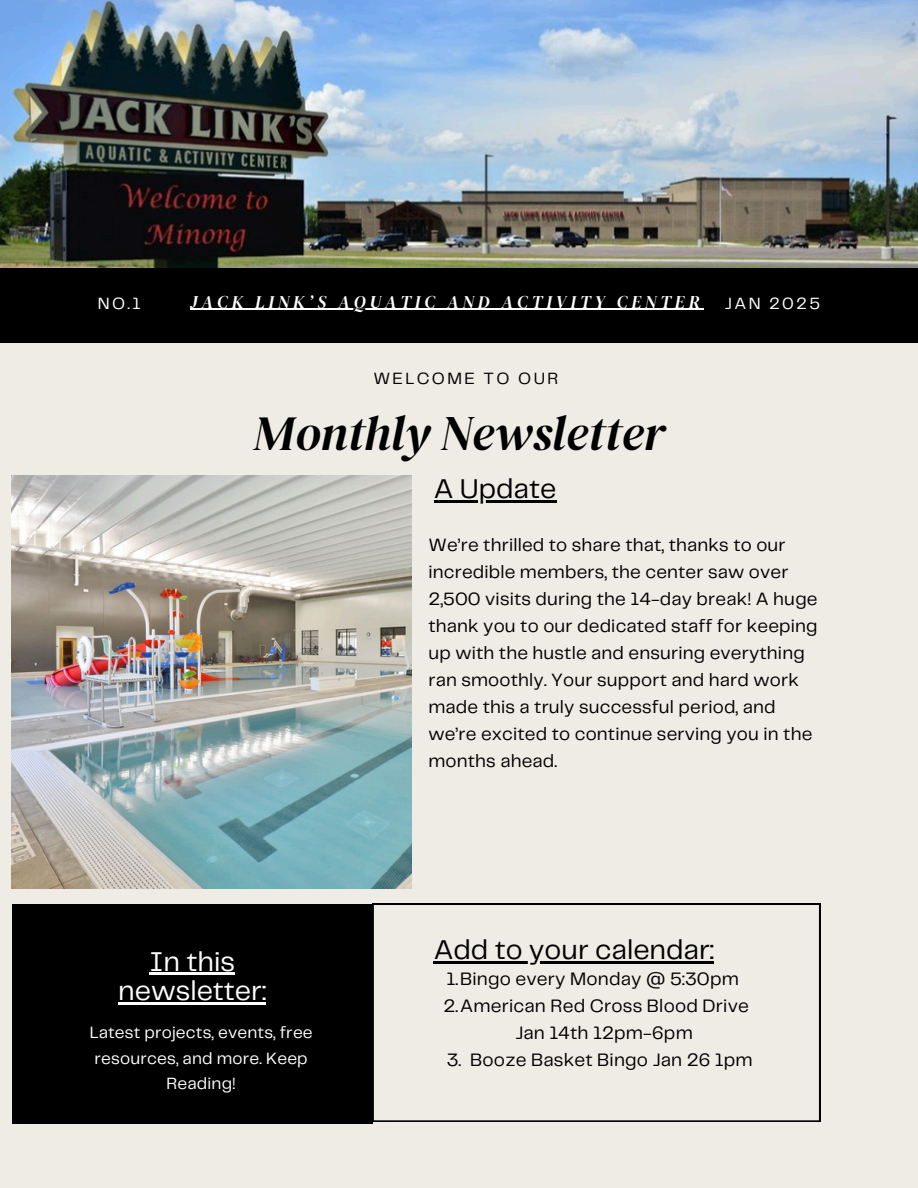
<style>
.page{position:relative;width:918px;height:1188px;background:#efebe5}
.page>*{position:absolute;margin:0;border:0;box-sizing:border-box;transform-origin:0 0}
.t1{font:italic 49.05px "DM Serif Display";color:#000}
.t2{font:28.2px "Telegraf";color:#000}
.t3{font:28.2px/29.7px "Telegraf";color:#fff;text-align:center}
.t4{font:18.75px "Telegraf";letter-spacing:.01em;color:#000}
.t5{font:18.45px/27px "Telegraf";letter-spacing:.01em;color:#000}
.t6{font:italic 17.7px "DM Serif Display";letter-spacing:.225em;color:#fff}
.t7{font:16.95px/25.3px "Telegraf";letter-spacing:.01em;color:#fff;text-align:center}
.t8{font:16.95px "Telegraf";letter-spacing:.14em;color:#000}
</style>
<div class="page">
<div style="left:0;top:268px;width:918px;height:75px;background:#000"></div>
<div style="left:12px;top:904px;width:361px;height:219px;background:#000"></div>
<svg style="left:373px;top:904px;width:447px;height:217px"></svg>
<img style="left:0;top:0;width:918px;height:268px">
<hr style="left:191px;top:309px;width:513px;height:1px;background:#fff">
<hr style="left:434px;top:500px;width:122px;height:2px;background:#000">
<hr style="left:150px;top:973px;width:85px;height:2px;background:#fff">
<hr style="left:118px;top:1002px;width:148px;height:2px;background:#fff">
<hr style="left:434px;top:961px;width:280px;height:2px;background:#000">
<img style="left:12px;top:475px;width:399px;height:413px">
<h3 class="t7" style="left:98px;top:291px;width:44px">NO.1</h3>
<p class="t6" style="left:191px;top:289px;width:511px">JACK LINK’S AQUATIC AND ACTIVITY CENTER</p>
<h3 class="t7" style="left:725px;top:291px;width:97px">JAN 2025</h3>
<h3 class="t8" style="left:373px;top:371px;width:187px">WELCOME TO OUR</h3>
<h3 class="t1" style="left:253px;top:399px;width:413px">Monthly Newsletter</h3>
<h1 class="t2" style="left:434px;top:477px;width:124px">A Update</h1>
<p class="t5" style="left:428px;top:533px;width:391px">We’re thrilled to share that, thanks to our incredible members, the center saw over 2,500 visits during the 14-day break! A huge thank you to our dedicated staff for keeping up with the hustle and ensuring everything ran smoothly. Your support and hard work made this a truly successful period, and we’re excited to continue serving you in the months ahead.</p>
<p class="t3" style="left:118px;top:948px;width:149px">In this newsletter:</p>
<p class="t2" style="left:434px;top:937px;width:282px">Add to your calendar:</p>
<p class="t4" style="left:446px;top:971px;width:294px">1.Bingo every Monday @ 5:30pm</p>
<h2 class="t4" style="left:443px;top:998px;width:307px">2.American Red Cross Blood Drive</h2>
<p class="t4" style="left:515px;top:1025px;width:179px">Jan 14th 12pm-6pm</p>
<h2 class="t4" style="left:447px;top:1052px;width:308px">3. Booze Basket Bingo Jan 26 1pm</h2>
<h2 class="t7" style="left:90px;top:1021px;width:224px">Latest projects, events, free resources, and more. Keep<br>Reading!</h2>
</div>
